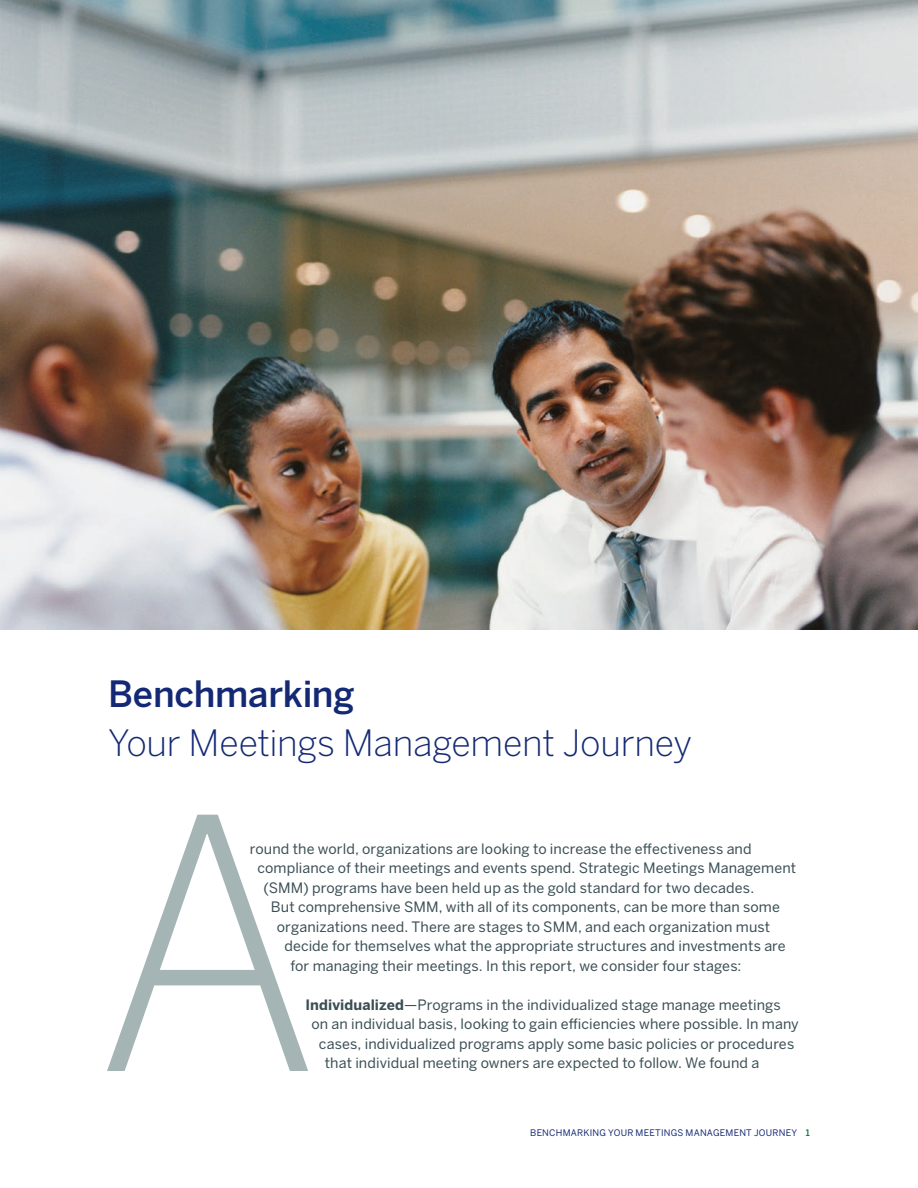
<style>
.page{position:relative;width:918px;height:1188px;background:#fff}
.page>*{position:absolute;margin:0;border:0;box-sizing:border-box;transform-origin:0 0}
.Special_head_bold{font:300 36px/48.8px "Benton Sans";letter-spacing:-.01em;color:#142975}
.BODY{font:14.25px "Benton Sans";letter-spacing:.005em;color:#3b4f55}
.Footer_RIGHT{font:9px "Benton Sans";letter-spacing:.025em;color:#142975}
.s1{font-weight:500}
.s2{font-weight:700}
.s3{font-weight:500;color:#0f7838}
</style>
<div class="page">
<img style="left:0;top:0;width:918px;height:630px">
<svg style="left:107px;top:815px;width:201px;height:256px"></svg>
<p class="Special_head_bold" style="left:108px;top:669px;width:586px"><span class="s1">Benchmarking<br></span>Your Meetings Management Journey</p>
<p class="BODY" style="left:250px;top:840px;width:503px">round the world, organizations are looking to increase the effectiveness and</p>
<p class="BODY" style="left:257px;top:859px;width:540px">compliance of their meetings and events spend. Strategic Meetings Management</p>
<p class="BODY" style="left:263px;top:879px;width:492px">(SMM) programs have been held up as the gold standard for two decades.</p>
<p class="BODY" style="left:271px;top:898px;width:511px">But comprehensive SMM, with all of its components, can be more than some</p>
<p class="BODY" style="left:277px;top:918px;width:495px">organizations need. There are stages to SMM, and each organization must</p>
<p class="BODY" style="left:284px;top:937px;width:503px">decide for themselves what the appropriate structures and investments are</p>
<p class="BODY" style="left:290px;top:957px;width:453px">for managing their meetings. In this report, we consider four stages:</p>
<p class="BODY" style="left:305px;top:996px;width:477px"><span class="s2">Individualized</span>—Programs in the individualized stage manage meetings</p>
<p class="BODY" style="left:311px;top:1015px;width:489px">on an individual basis, looking to gain efficiencies where possible. In many</p>
<p class="BODY" style="left:319px;top:1035px;width:477px">cases, individualized programs apply some basic policies or procedures</p>
<p class="BODY" style="left:325px;top:1054px;width:436px">that individual meeting owners are expected to follow. We found a</p>
<p class="Footer_RIGHT" style="left:530px;top:1128px;width:281px">BENCHMARKING YOUR MEETINGS MANAGEMENT JOURNEY <span class="s3">1</span></p>
</div>
